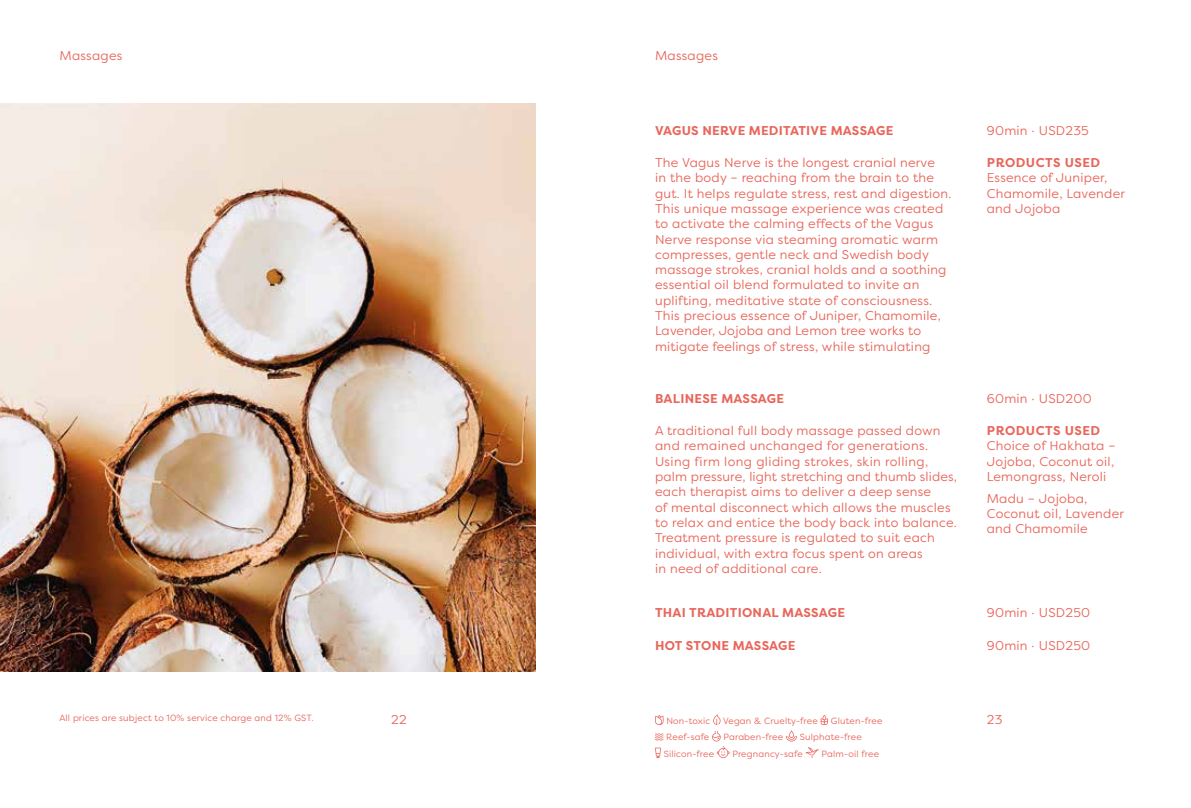
<style>
.page{position:relative;width:1191px;height:808px;background:#fff}
.page>*{position:absolute;margin:0;border:0;box-sizing:border-box;transform-origin:0 0}
.t1{font:12.75px/15.3px "Filson Pro";letter-spacing:.02em;color:#e8665b}
.t2{font:700 12.75px "Filson Pro";letter-spacing:.02em;color:#e8665b}
.t3{font:700 12.75px "Filson Pro";letter-spacing:.04em;color:#e8665b}
.t4{font:9px "Filson Pro";letter-spacing:.02em;color:#e8665b}
</style>
<div class="page">
<img style="left:0;top:103px;width:536px;height:569px">
<svg style="left:655px;top:715px;width:9px;height:10px"></svg>
<svg style="left:713px;top:714px;width:7px;height:11px"></svg>
<svg style="left:820px;top:715px;width:8px;height:10px"></svg>
<svg style="left:655px;top:733px;width:8px;height:7px"></svg>
<svg style="left:786px;top:730px;width:11px;height:11px"></svg>
<svg style="left:655px;top:748px;width:6px;height:10px"></svg>
<svg style="left:712px;top:731px;width:17px;height:27px"></svg>
<svg style="left:805px;top:747px;width:14px;height:11px"></svg>
<p class="t1" style="left:60px;top:48px;width:64px">Massages</p>
<p class="t4" style="left:59px;top:712px;width:256px">All prices are subject to 10% service charge and 12% GST.</p>
<p class="t1" style="left:391px;top:711px;width:17px">22</p>
<p class="t1" style="left:655px;top:48px;width:64px">Massages</p>
<p class="t2" style="left:655px;top:122px;width:240px">VAGUS NERVE MEDITATIVE MASSAGE</p>
<p class="t1" style="left:655px;top:155px;width:298px">The Vagus Nerve is the longest cranial nerve<br>in the body – reaching from the brain to the gut. It helps regulate stress, rest and digestion.<br>This unique massage experience was created to activate the calming effects of the Vagus Nerve response via steaming aromatic warm compresses, gentle neck and Swedish body massage strokes, cranial holds and a soothing essential oil blend formulated to invite an uplifting, meditative state of consciousness.<br>This precious essence of Juniper, Chamomile, Lavender, Jojoba and Lemon tree works to mitigate feelings of stress, while stimulating</p>
<p class="t2" style="left:655px;top:390px;width:130px">BALINESE MASSAGE</p>
<p class="t1" style="left:655px;top:423px;width:303px">A traditional full body massage passed down and remained unchanged for generations.<br>Using firm long gliding strokes, skin rolling, palm pressure, light stretching and thumb slides, each therapist aims to deliver a deep sense<br>of mental disconnect which allows the muscles to relax and entice the body back into balance.<br>Treatment pressure is regulated to suit each individual, with extra focus spent on areas<br>in need of additional care.</p>
<p class="t2" style="left:655px;top:605px;width:191px">THAI TRADITIONAL MASSAGE</p>
<p class="t2" style="left:655px;top:637px;width:142px">HOT STONE MASSAGE</p>
<p class="t1" style="left:986px;top:122px;width:104px">90min · USD235</p>
<p class="t3" style="left:987px;top:155px;width:115px">PRODUCTS USED</p>
<p class="t1" style="left:986px;top:170px;width:140px">Essence of Juniper,<br>Chamomile, Lavender and Jojoba</p>
<p class="t1" style="left:986px;top:390px;width:106px">60min · USD200</p>
<p class="t3" style="left:987px;top:423px;width:115px">PRODUCTS USED</p>
<p class="t1" style="left:986px;top:438px;width:130px;text-align:justify">Choice of Hakhata – Jojoba, Coconut oil, Lemongrass, Neroli</p>
<p class="t1" style="left:986px;top:490px;width:139px">Madu – Jojoba,<br>Coconut oil, Lavender and Chamomile</p>
<p class="t1" style="left:986px;top:605px;width:105px">90min · USD250</p>
<p class="t1" style="left:986px;top:637px;width:105px">90min · USD250</p>
<p class="t4" style="left:666px;top:715px;width:45px">Non-toxic</p>
<p class="t4" style="left:723px;top:715px;width:96px">Vegan &amp; Cruelty-free</p>
<p class="t4" style="left:831px;top:715px;width:53px">Gluten-free</p>
<p class="t1" style="left:986px;top:711px;width:17px">23</p>
<p class="t4" style="left:666px;top:731px;width:45px">Reef-safe</p>
<p class="t4" style="left:723px;top:731px;width:61px">Paraben-free</p>
<p class="t4" style="left:800px;top:731px;width:63px">Sulphate-free</p>
<p class="t4" style="left:664px;top:748px;width:52px">Silicon-free</p>
<p class="t4" style="left:732px;top:748px;width:72px">Pregnancy-safe</p>
<p class="t4" style="left:821px;top:748px;width:59px">Palm-oil free</p>
</div>
